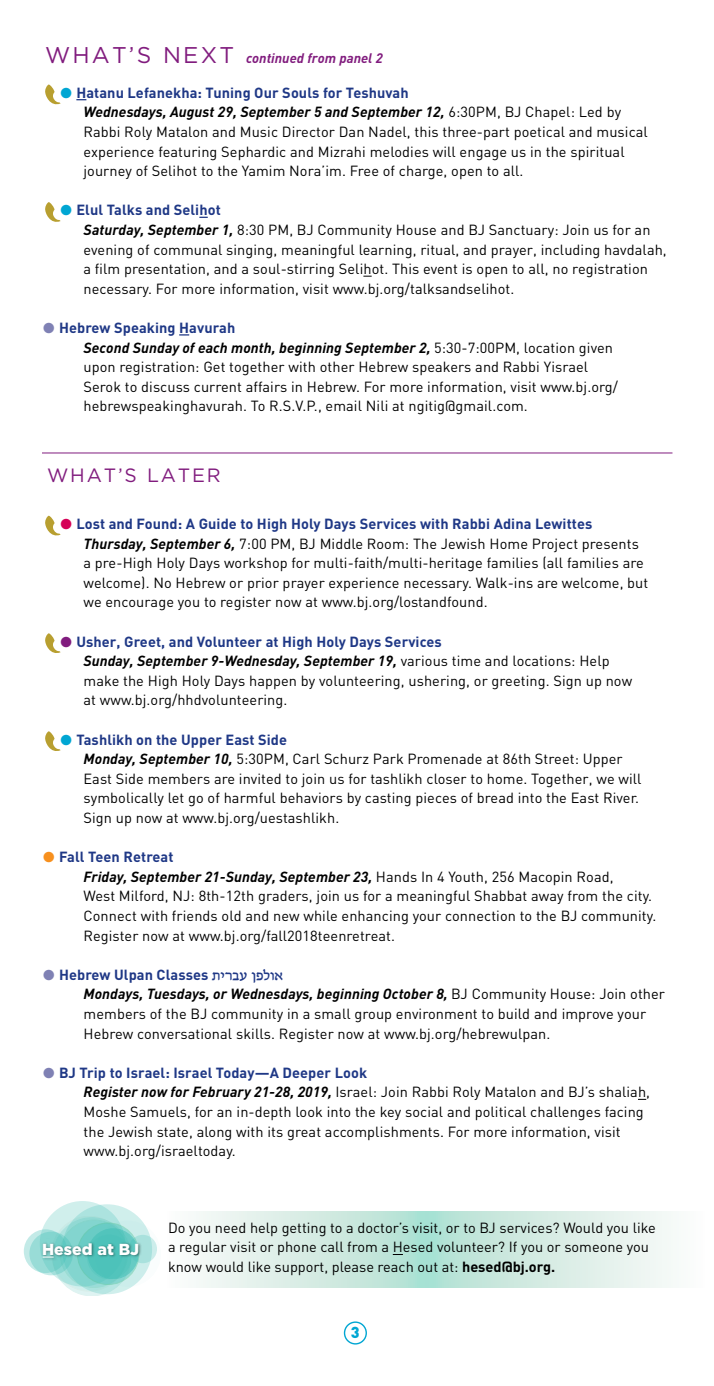
<style>
.page{position:relative;width:714px;height:1386px;background:#fff}
.page>*{position:absolute;margin:0;border:0;box-sizing:border-box;transform-origin:0 0}
.t1{font:19.25px "Gotham";letter-spacing:.095em;color:#811c7e}
.t2{font:900 15.92px "Gotham";color:#fff}
.t3{font:900 15.75px "DIN";color:#00a6d3}
.t4{font:14.53px/19.6px "DIN";letter-spacing:.005em;color:#000}
.t5{font:italic 700 13.65px "DIN";color:#811c7e}
.s1{font-family:"Gotham";font-weight:400;font-style:normal;font-size:22.75px}
.s2{color:#00a6d3}
.s3{font-weight:700;color:#1f3886}
.s4{font-weight:700;font-style:italic}
.s5{color:#7f81b4}
.s6{color:#d50057}
.s7{color:#811c7e}
.s8{color:#f7901e}
.s9{font-family:"Katava MFO Medium";font-size:15.75px;color:#1f3886}
.s10{font-weight:700}
</style>
<div class="page">
<div style="left:344px;top:1321px;width:23px;height:24px;border:1px solid #00a6d3;border-radius:50%"></div>
<svg style="left:179px;top:334px;width:10px;height:2px"></svg>
<svg style="left:45px;top:85px;width:16px;height:19px"></svg>
<svg style="left:45px;top:202px;width:16px;height:20px"></svg>
<svg style="left:45px;top:516px;width:16px;height:19px"></svg>
<svg style="left:45px;top:633px;width:16px;height:20px"></svg>
<svg style="left:45px;top:731px;width:16px;height:20px"></svg>
<hr style="left:42px;top:453px;width:630px;height:1px;background:#811c7e">
<svg style="left:94px;top:1220px;width:67px;height:67px"></svg>
<svg style="left:62px;top:1204px;width:90px;height:90px"></svg>
<svg style="left:40px;top:1201px;width:85px;height:86px"></svg>
<svg style="left:77px;top:1223px;width:62px;height:62px"></svg>
<svg style="left:53px;top:1218px;width:78px;height:78px;background:#8cd7d1"></svg>
<div style="left:88px;top:1229px;width:50px;height:50px;background:linear-gradient(to right,#47c0b8,#61c9c1);border-radius:50%"></div>
<div style="left:88px;top:1229px;width:50px;height:50px;border:1px solid #00a99d;border-radius:50%"></div>
<svg style="left:129px;top:1235px;width:28px;height:28px"></svg>
<svg style="left:24px;top:1229px;width:44px;height:44px"></svg>
<svg style="left:29px;top:1232px;width:44px;height:43px"></svg>
<img style="left:39px;top:1239px;width:104px;height:23px">
<img style="left:40px;top:1254px;width:18px;height:8px">
<svg style="left:196px;top:1211px;width:475px;height:76px;background:#d3ebe3"></svg>
<p class="t5" style="left:45px;top:49px;width:339px"><span class="s1">WHAT’S NEXT</span> continued from panel 2</p>
<p class="t4" style="left:84px;top:82px;width:566px;text-indent:-23px"><span class="s2">●</span> <span class="s3">Hatanu Lefanekha: Tuning Our Souls for Teshuvah<br></span><span class="s4">Wednesdays, August 29, September 5 and September 12,</span> 6:30PM, BJ Chapel: Led by Rabbi Roly Matalon and Music Director Dan Nadel, this three-part poetical and musical experience featuring Sephardic and Mizrahi melodies will engage us in the spiritual journey of Selihot to the Yamim Nora’im. Free of charge, open to all.</p>
<p class="t4" style="left:84px;top:200px;width:585px;text-indent:-23px"><span class="s2">●</span> <span class="s3">Elul Talks and Selihot<br></span><span class="s4">Saturday, September 1,</span> 8:30 PM, BJ Community House and BJ Sanctuary: Join us for an evening of communal singing, meaningful learning, ritual, and prayer, including havdalah, a film presentation, and a soul-stirring Selihot. This event is open to all, no registration necessary. For more information, visit www.bj.org/talksandselihot.</p>
<p class="t4" style="left:84px;top:318px;width:536px;text-indent:-40px"><span class="s5">●</span> <span class="s3">Hebrew Speaking Havurah<br></span><span class="s4">Second Sunday of each month, beginning September 2,</span> 5:30-7:00PM, location given upon registration: Get together with other Hebrew speakers and Rabbi Yisrael Serok to discuss current affairs in Hebrew. For more information, visit www.bj.org/ hebrewspeakinghavurah. To R.S.V.P., email Nili at ngitig@gmail.com.</p>
<h1 class="t1" style="left:47px;top:465px;width:175px">WHAT’S LATER</h1>
<p class="t4" style="left:84px;top:514px;width:566px;text-indent:-23px"><span class="s6">●</span> <span class="s3">Lost and Found: A Guide to High Holy Days Services with Rabbi Adina Lewittes </span><span class="s4">Thursday, September 6,</span> 7:00 PM, BJ Middle Room: The Jewish Home Project presents a pre-High Holy Days workshop for multi-faith/multi-heritage families (all families are welcome). No Hebrew or prior prayer experience necessary. Walk-ins are welcome, but we encourage you to register now at www.bj.org/lostandfound.</p>
<p class="t4" style="left:84px;top:631px;width:550px;text-indent:-23px"><span class="s7">●</span> <span class="s3">Usher, Greet, and Volunteer at High Holy Days Services<br></span><span class="s4">Sunday, September 9-Wednesday, September 19,</span> various time and locations: Help make the High Holy Days happen by volunteering, ushering, or greeting. Sign up now at www.bj.org/hhdvolunteering.</p>
<p class="t4" style="left:84px;top:729px;width:560px;text-indent:-23px"><span class="s2">●</span> <span class="s3">Tashlikh on the Upper East Side<br></span><span class="s4">Monday, September 10,</span> 5:30PM, Carl Schurz Park Promenade at 86th Street: Upper East Side members are invited to join us for tashlikh closer to home. Together, we will symbolically let go of harmful behaviors by casting pieces of bread into the East River.<br>Sign up now at www.bj.org/uestashlikh.</p>
<p class="t4" style="left:84px;top:847px;width:574px;text-indent:-40px"><span class="s8">●</span> <span class="s3">Fall Teen Retreat<br></span><span class="s4">Friday, September 21-Sunday, September 23,</span> Hands In 4 Youth, 256 Macopin Road,<br>West Milford, NJ: 8th-12th graders, join us for a meaningful Shabbat away from the city.<br>Connect with friends old and new while enhancing your connection to the BJ community.<br>Register now at www.bj.org/fall2018teenretreat.</p>
<p class="t4" style="left:84px;top:964px;width:583px;text-indent:-40px"><span class="s5">●</span> <span class="s3">Hebrew Ulpan Classes</span> <span class="s9">עברית אולפן<br></span><span class="s4">Mondays, Tuesdays, or Wednesdays, beginning October 8,</span> BJ Community House: Join other members of the BJ community in a small group environment to build and improve your Hebrew conversational skills. Register now at www.bj.org/hebrewulpan.</p>
<p class="t4" style="left:84px;top:1062px;width:568px;text-indent:-40px"><span class="s5">●</span> <span class="s3">BJ Trip to Israel: Israel Today—A Deeper Look<br></span><span class="s4">Register now for February 21-28, 2019,</span> Israel: Join Rabbi Roly Matalon and BJ’s shaliah, Moshe Samuels, for an in-depth look into the key social and political challenges facing the Jewish state, along with its great accomplishments. For more information, visit www.bj.org/israeltoday.</p>
<p class="t2" style="left:42px;top:1240px;width:99px">Hesed at BJ</p>
<p class="t4" style="left:168px;top:1218px;width:489px">Do you need help getting to a doctor’s visit, or to BJ services? Would you like a regular visit or phone call from a Hesed volunteer? If you or someone you know would like support, please reach out at: <span class="s10">hesed@bj.org.</span></p>
<p class="t3" style="left:351px;top:1322px;width:10px">3</p>
</div>
